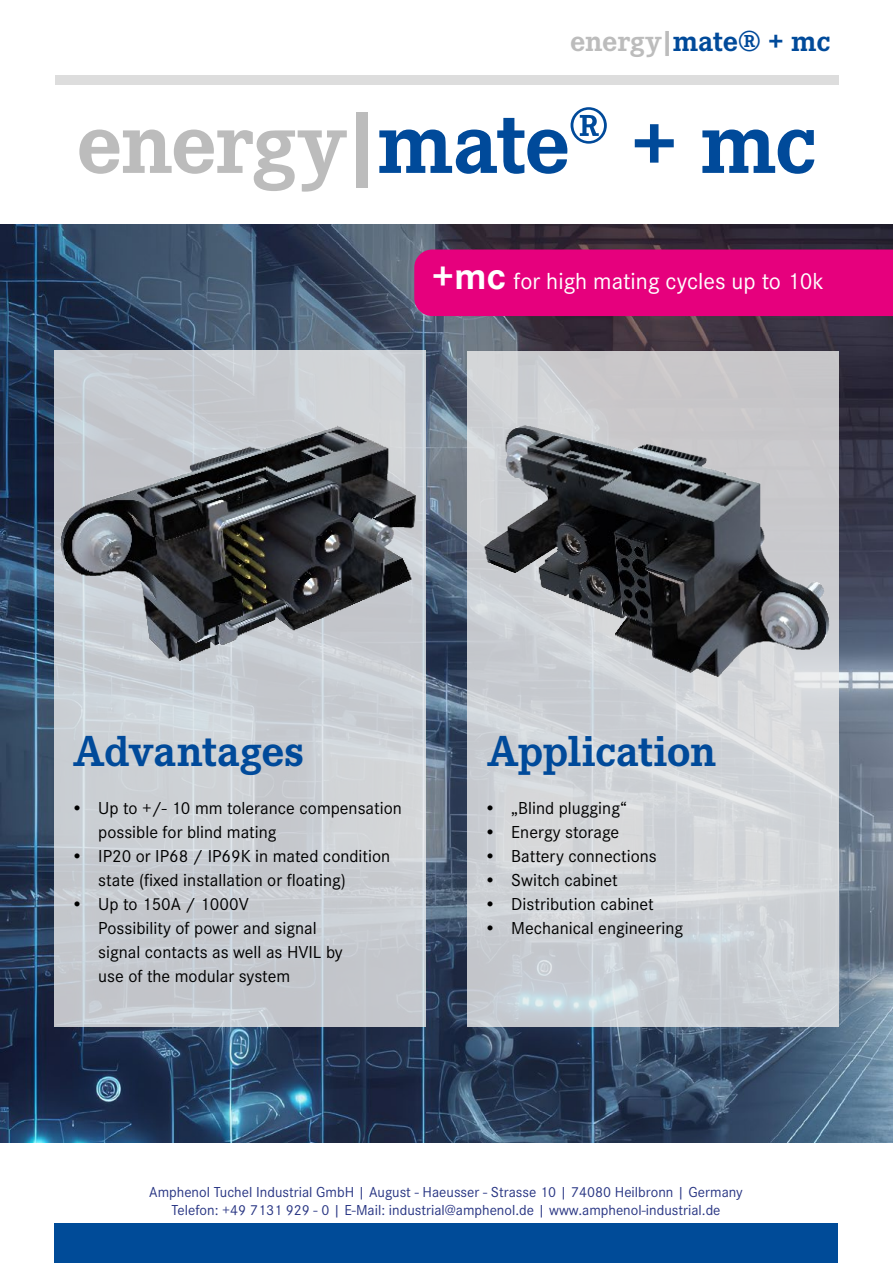
<style>
.page{position:relative;width:893px;height:1263px;background:#fff}
.page>*{position:absolute;margin:0;border:0;box-sizing:border-box;transform-origin:0 0}
.t1{font:700 90px "Corporate E";letter-spacing:-.02em;color:#bcbcbc}
.t2{font:700 45px "Corporate E";letter-spacing:-.015em;color:#004a9a}
.t3{font:700 45px "Corporate E";letter-spacing:.005em;color:#004a9a}
.t4{font:700 30px "Corporate E";letter-spacing:-.01em;color:#004a9a}
.t5{font:24px "Corporate S";color:#fff}
.t6{font:18px/24px "Corporate S";color:#000}
.t7{font:15px/18px "Corporate S";color:#283583;text-align:center}
.s1{color:#bcbcbc}
.s2{color:#004a9a}
.s3{font-weight:700;font-size:39px}
</style>
<div class="page">
<div style="left:55px;top:75px;width:783px;height:9px;background:#ddd"></div>
<div style="left:55px;top:1223px;width:783px;height:40px;background:#004b98"></div>
<img style="left:0;top:224px;width:893px;height:919px">
<svg style="left:55px;top:351px;width:371px;height:676px;background:#c9cdd2"></svg>
<svg style="left:468px;top:352px;width:371px;height:675px;background:#ced1d5"></svg>
<img style="left:26px;top:398px;width:390px;height:282px">
<img style="left:426px;top:418px;width:413px;height:270px">
<div style="left:414px;top:249px;width:479px;height:67px;background:#e6007d"></div>
<h3 class="t4" style="left:570px;top:21px;width:262px"><span class="s1">energy|</span>mate® + mc</h3>
<h1 class="t1" style="left:76px;top:85px;width:742px">energy|<span class="s2">mate</span><sup>®</sup> <span class="s2">+ mc</span></h1>
<h3 class="t5" style="left:432px;top:266px;width:394px"><span class="s3">+mc</span> for high mating cycles up to 10k</h3>
<h2 class="t3" style="left:73px;top:722px;width:232px">Advantages</h2>
<p class="t6" style="left:98px;top:795px;width:305px;text-indent:-27px">• Up to +/- 10 mm tolerance compensation possible for blind mating</p>
<p class="t6" style="left:98px;top:843px;width:294px;text-indent:-27px">• IP20 or IP68 / IP69K in mated condition state (fixed installation or floating)</p>
<p class="t6" style="left:98px;top:891px;width:246px;text-indent:-27px">• Up to 150A / 1000V<br>Possibility of power and signal signal contacts as well as HVIL by use of the modular system</p>
<h2 class="t2" style="left:487px;top:722px;width:231px">Application</h2>
<p class="t6" style="left:484px;top:795px;width:144px">• „Blind plugging“</p>
<p class="t6" style="left:484px;top:819px;width:137px">• Energy storage</p>
<p class="t6" style="left:484px;top:843px;width:174px">• Battery connections</p>
<p class="t6" style="left:484px;top:867px;width:135px">• Switch cabinet</p>
<p class="t6" style="left:484px;top:891px;width:171px">• Distribution cabinet</p>
<p class="t6" style="left:484px;top:915px;width:200px">• Mechanical engineering</p>
<p class="t7" style="left:149px;top:1182px;width:595px">Amphenol Tuchel Industrial GmbH | August - Haeusser - Strasse 10 | 74080 Heilbronn | Germany<br>Telefon: +49 7131 929 - 0 | E-Mail: industrial@amphenol.de | www.amphenol-industrial.de</p>
</div>
